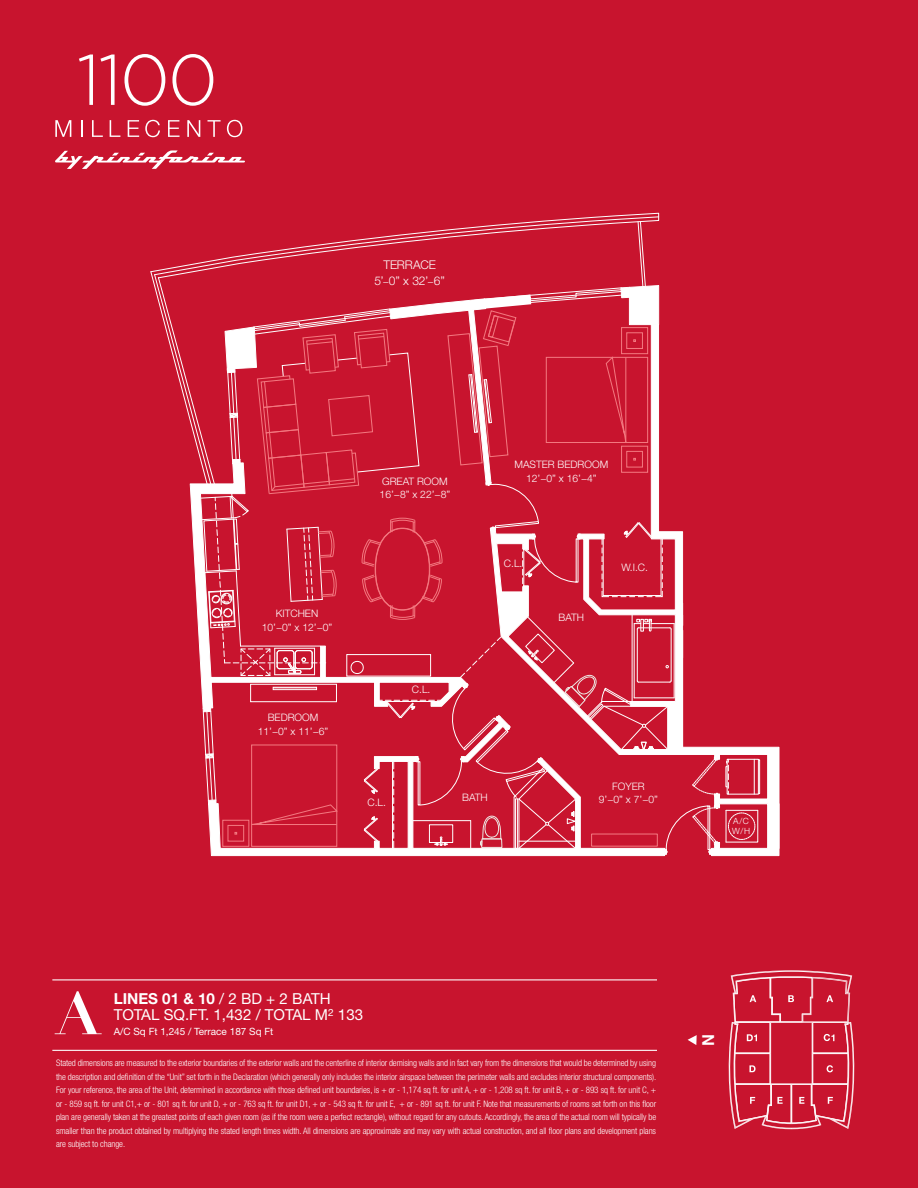
<style>
.page{position:relative;width:918px;height:1188px;background:#c8142e}
.page>*{position:absolute;margin:0;border:0;box-sizing:border-box;transform-origin:0 0}
.t1{font:700 58.05px "Didot";color:#fff}
.t2{font:700 16.35px "Helvetica";color:#fff}
.t3{font:15.15px/15.1px "Helvetica Neue LT Std";color:#fff}
.t4{font:300 12px/15.5px "Helvetica Neue LT Std";letter-spacing:-.005em;color:#fff;text-align:center}
.t5{font:300 10.35px/13.6px "Helvetica Neue LT Std";color:#fff;text-align:center}
.t6{font:10.05px "Helvetica Neue LT Std";color:#fff}
.t7{font:300 condensed 9px/13.5px "Helvetica Neue LT Std";letter-spacing:-.01em;color:#fff;text-align:justify}
.t8{font:300 8.55px/9.4px "Helvetica Neue LT Std";color:#fff}
.s1{font-size:10.35px}
.s2{font-weight:700}
</style>
<div class="page">
<svg style="left:688px;top:1035px;width:9px;height:10px"></svg>
<svg style="left:728px;top:970px;width:127px;height:159px"></svg>
<hr style="left:52px;top:979px;width:605px;height:1px;background:#fff">
<hr style="left:52px;top:1050px;width:605px;height:1px;background:#fff">
<hr style="left:779px;top:804px;width:1px;height:44px;background:#fff">
<svg style="left:665px;top:746px;width:114px;height:110px"></svg>
<svg style="left:150px;top:213px;width:570px;height:642px"></svg>
<div style="left:375px;top:528px;width:55px;height:83px;border:1px solid #f3777f;border-radius:50%"></div>
<svg style="left:55px;top:120px;width:16px;height:17px"></svg>
<svg style="left:81px;top:120px;width:1px;height:17px"></svg>
<svg style="left:92px;top:120px;width:11px;height:17px"></svg>
<svg style="left:110px;top:120px;width:10px;height:17px"></svg>
<svg style="left:128px;top:120px;width:11px;height:17px"></svg>
<svg style="left:145px;top:120px;width:15px;height:17px"></svg>
<svg style="left:168px;top:120px;width:12px;height:17px"></svg>
<svg style="left:187px;top:120px;width:13px;height:17px"></svg>
<svg style="left:208px;top:120px;width:13px;height:17px"></svg>
<svg style="left:227px;top:120px;width:15px;height:17px"></svg>
<svg style="left:55px;top:150px;width:190px;height:19px"></svg>
<svg style="left:79px;top:55px;width:14px;height:50px"></svg>
<svg style="left:100px;top:55px;width:15px;height:50px"></svg>
<svg style="left:124px;top:54px;width:41px;height:52px"></svg>
<svg style="left:172px;top:54px;width:41px;height:52px"></svg>
<h3 class="t4" style="left:374px;top:257px;width:72px">TERRACE<br>5’<span class="s1">−</span>0” x 32’<span class="s1">−</span>6”</h3>
<p class="t5" style="left:262px;top:607px;width:72px">KITCHEN<br>10’−0” x 12’−0”</p>
<p class="t5" style="left:258px;top:711px;width:72px">BEDROOM<br>11’−0” x 11’−6”</p>
<p class="t5" style="left:380px;top:474px;width:72px;text-align:left">GREAT ROOM<br>16’−8” x 22’−8”</p>
<p class="t5" style="left:412px;top:682px;width:20px">C.L.</p>
<p class="t5" style="left:514px;top:458px;width:95px">MASTER BEDROOM<br>12’−0” x 16’−4”</p>
<p class="t5" style="left:504px;top:557px;width:20px">C.L.</p>
<p class="t5" style="left:559px;top:610px;width:27px">BATH</p>
<p class="t5" style="left:621px;top:560px;width:28px">W.I.C.</p>
<p class="t5" style="left:367px;top:796px;width:20px">C.L.</p>
<p class="t5" style="left:462px;top:791px;width:27px">BATH</p>
<p class="t5" style="left:599px;top:779px;width:61px">FOYER<br>9’−0” x 7’−0”</p>
<p class="t8" style="left:732px;top:817px;width:19px">A/C<br>W/H</p>
<h1 class="t1" style="left:56px;top:980px;width:46px">A</h1>
<h3 class="t3" style="left:114px;top:992px;width:251px"><span class="s2">LINES 01 &amp; 10</span> / 2 BD + 2 BATH<br>TOTAL SQ.FT. 1,432 / TOTAL M<sup>2</sup> 133</h3>
<p class="t6" style="left:114px;top:1025px;width:161px">A/C Sq Ft 1,245 / Terrace 187 Sq Ft</p>
<p class="t7" style="left:56px;top:1057px;width:602px">Stated dimensions are measured to the exterior boundaries of the exterior walls and the centerline of interior demising walls and in fact vary from the dimensions that would be determined by using the description and definition of the “Unit” set forth in the Declaration (which generally only includes the interior airspace between the perimeter walls and excludes interior structural components).<br>For your reference, the area of the Unit, determined in accordance with those defined unit boundaries, is + or - 1,174 sq ft. for unit A, + or - 1,208 sq ft. for unit B, + or - 893 sq ft. for unit C, + or - 859 sq ft. for unit C1,+ or - 801 sq ft. for unit D, + or - 763 sq ft. for unit D1, + or - 543 sq ft. for unit E, + or - 891 sq ft. for unit F. Note that measurements of rooms set forth on this floor plan are generally taken at the greatest points of each given room (as if the room were a perfect rectangle), without regard for any cutouts. Accordingly, the area of the actual room will typically be smaller than the product obtained by multiplying the stated length times width. All dimensions are approximate and may vary with actual construction, and all floor plans and development plans are subject to change.</p>
<h2 class="t2" style="left:702px;top:1046px;width:13px;rotate:-90deg">N</h2>
</div>
